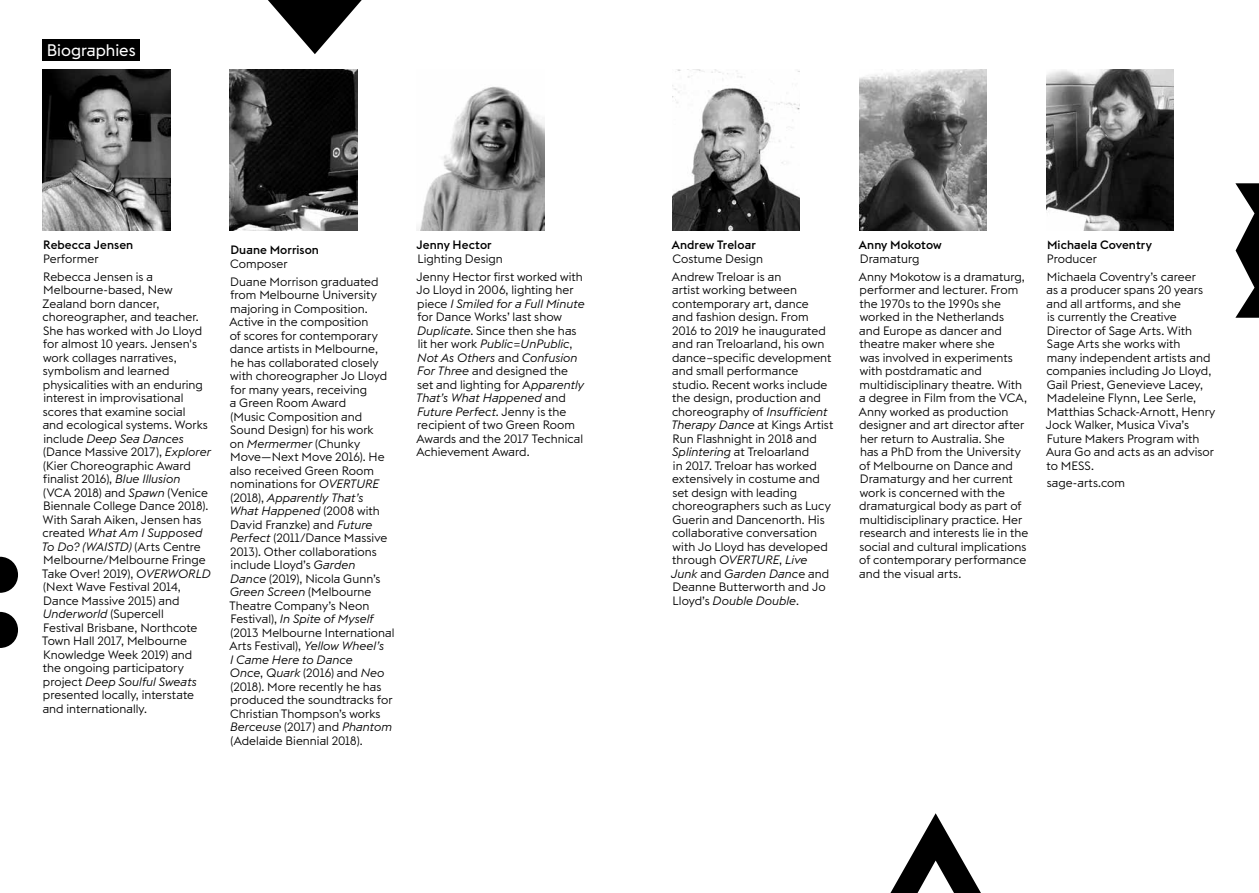
<style>
.page{position:relative;width:1259px;height:893px;background:#fff}
.page>*{position:absolute;margin:0;border:0;box-sizing:border-box;transform-origin:0 0}
.t1{font:16.5px "Euclid Flex B";color:#fff}
.t2{font:300 12px/13.5px "Euclid Flex B";letter-spacing:.005em;color:#000}
.t3{font:500 12px "Euclid Flex B";letter-spacing:.005em;color:#000}
.s1{font-style:italic}
</style>
<div class="page">
<img style="left:43px;top:69px;width:127px;height:162px">
<img style="left:230px;top:69px;width:127px;height:162px">
<img style="left:417px;top:86px;width:127px;height:145px">
<img style="left:672px;top:69px;width:127px;height:162px">
<img style="left:859px;top:69px;width:127px;height:162px">
<img style="left:1046px;top:69px;width:128px;height:162px">
<svg style="left:890px;top:813px;width:91px;height:80px"></svg>
<svg style="left:1235px;top:183px;width:24px;height:135px"></svg>
<svg style="left:0;top:557px;width:18px;height:91px"></svg>
<svg style="left:268px;top:0;width:94px;height:54px"></svg>
<div style="left:43px;top:39px;width:97px;height:22px;background:#000"></div>
<h1 class="t1" style="left:47px;top:40px;width:90px">Biographies</h1>
<p class="t3" style="left:43px;top:238px;width:91px">Rebecca Jensen</p>
<p class="t2" style="left:43px;top:250px;width:111px;line-height:17.7px">Performer<br>Rebecca Jensen is a</p>
<p class="t2" style="left:42px;top:283px;width:171px">Melbourne-based, New<br>Zealand born dancer, choreographer, and teacher.<br>She has worked with Jo Lloyd for almost 10 years. Jensen's work collages narratives, symbolism and learned physicalities with an enduring interest in improvisational scores that examine social<br>and ecological systems. Works include <span class="s1">Deep Sea Dances </span>(Dance Massive 2017), <span class="s1">Explorer </span>(Kier Choreographic Award finalist 2016), <span class="s1">Blue Illusion<br></span>(VCA 2018) and <span class="s1">Spawn</span> (Venice<br>Biennale College Dance 2018).<br>With Sarah Aiken, Jensen has created <span class="s1">What Am I Supposed<br>To Do? (WAISTD)</span> (Arts Centre<br>Melbourne/Melbourne Fringe<br>Take Over! 2019), <span class="s1">OVERWORLD </span>(Next Wave Festival 2014,<br>Dance Massive 2015) and<br><span class="s1">Underworld</span> (Supercell<br>Festival Brisbane, Northcote<br>Town Hall 2017, Melbourne<br>Knowledge Week 2019) and the ongoing participatory project <span class="s1">Deep Soulful Sweats </span>presented locally, interstate and internationally.</p>
<p class="t3" style="left:230px;top:243px;width:90px">Duane Morrison</p>
<p class="t2" style="left:230px;top:255px;width:150px;line-height:17.7px">Composer<br>Duane Morrison graduated</p>
<p class="t2" style="left:229px;top:288px;width:167px">from Melbourne University majoring in Composition.<br>Active in the composition<br>of scores for contemporary dance artists in Melbourne, he has collaborated closely with choreographer Jo Lloyd for many years, receiving<br>a Green Room Award<br>(Music Composition and<br>Sound Design) for his work<br>on <span class="s1">Mermermer</span> (Chunky<br>Move—Next Move 2016). He also received Green Room nominations for <span class="s1">OVERTURE </span>(2018), <span class="s1">Apparently That’s<br>What Happened</span> (2008 with<br>David Franzke) and <span class="s1">Future<br>Perfect</span> (2011/Dance Massive<br>2013). Other collaborations include Lloyd’s <span class="s1">Garden<br>Dance</span> (2019), Nicola Gunn’s<br><span class="s1">Green Screen</span> (Melbourne<br>Theatre Company’s Neon<br>Festival), <span class="s1">In Spite of Myself </span>(2013 Melbourne International<br>Arts Festival), <span class="s1">Yellow Wheel’s<br>I Came Here to Dance<br>Once</span>, <span class="s1">Quark</span> (2016) and <span class="s1">Neo </span>(2018). More recently he has produced the soundtracks for<br>Christian Thompson’s works<br><span class="s1">Berceuse</span> (2017) and <span class="s1">Phantom </span>(Adelaide Biennial 2018).</p>
<p class="t3" style="left:416px;top:238px;width:77px">Jenny Hector</p>
<p class="t2" style="left:416px;top:250px;width:168px;line-height:17.7px">Lighting Design<br>Jenny Hector first worked with</p>
<p class="t2" style="left:416px;top:283px;width:170px">Jo Lloyd in 2006, lighting her piece <span class="s1">I Smiled for a Full Minute </span>for Dance Works’ last show<br><span class="s1">Duplicate</span>. Since then she has lit her work <span class="s1">Public=UnPublic</span>,<br><span class="s1">Not As Others</span> and <span class="s1">Confusion<br>For Three</span> and designed the set and lighting for A<span class="s1">pparently<br>That’s What Happened</span> and<br><span class="s1">Future Perfect</span>. Jenny is the recipient of two Green Room<br>Awards and the 2017 Technical<br>Achievement Award.</p>
<p class="t3" style="left:672px;top:238px;width:85px">Andrew Treloar</p>
<p class="t2" style="left:672px;top:250px;width:111px;line-height:17.7px">Costume Design<br>Andrew Treloar is an</p>
<p class="t2" style="left:671px;top:283px;width:164px">artist working between contemporary art, dance<br>and fashion design. From<br>2016 to 2019 he inaugurated and ran Treloarland, his own dance–specific development and small performance studio. Recent works include the design, production and choreography of <span class="s1">Insufficient<br>Therapy Dance</span> at Kings Artist<br>Run Flashnight in 2018 and<br><span class="s1">Splintering</span> at Treloarland<br>in 2017. Treloar has worked extensively in costume and set design with leading choreographers such as Lucy<br>Guerin and Dancenorth. His collaborative conversation with Jo Lloyd has developed through <span class="s1">OVERTURE</span>, <span class="s1">Live<br>Junk</span> and <span class="s1">Garden Danc</span>e and<br>Deanne Butterworth and Jo<br>Lloyd’s <span class="s1">Double Double</span>.</p>
<p class="t3" style="left:859px;top:238px;width:84px">Anny Mokotow</p>
<p class="t2" style="left:859px;top:250px;width:168px;line-height:17.7px">Dramaturg<br>Anny Mokotow is a dramaturg,</p>
<p class="t2" style="left:859px;top:283px;width:171px">performer and lecturer. From the 1970s to the 1990s she worked in the Netherlands<br>and Europe as dancer and theatre maker where she<br>was involved in experiments with postdramatic and multidisciplinary theatre. With a degree in Film from the VCA,<br>Anny worked as production designer and art director after her return to Australia. She<br>has a PhD from the University of Melbourne on Dance and<br>Dramaturgy and her current work is concerned with the dramaturgical body as part of multidisciplinary practice. Her research and interests lie in the social and cultural implications of contemporary performance and the visual arts.</p>
<p class="t3" style="left:1047px;top:238px;width:106px">Michaela Coventry</p>
<p class="t2" style="left:1047px;top:250px;width:150px;line-height:17.7px">Producer<br>Michaela Coventry’s career</p>
<p class="t2" style="left:1046px;top:283px;width:171px">as a producer spans 20 years and all artforms, and she<br>is currently the Creative<br>Director of Sage Arts. With<br>Sage Arts she works with<br>many independent artists and companies including Jo Lloyd,<br>Gail Priest, Genevieve Lacey,<br>Madeleine Flynn, Lee Serle,<br>Matthias Schack-Arnott, Henry<br>Jock Walker, Musica Viva’s<br>Future Makers Program with<br>Aura Go and acts as an advisor to MESS.</p>
<p class="t2" style="left:1046px;top:476px;width:80px">sage-arts.com</p>
</div>
